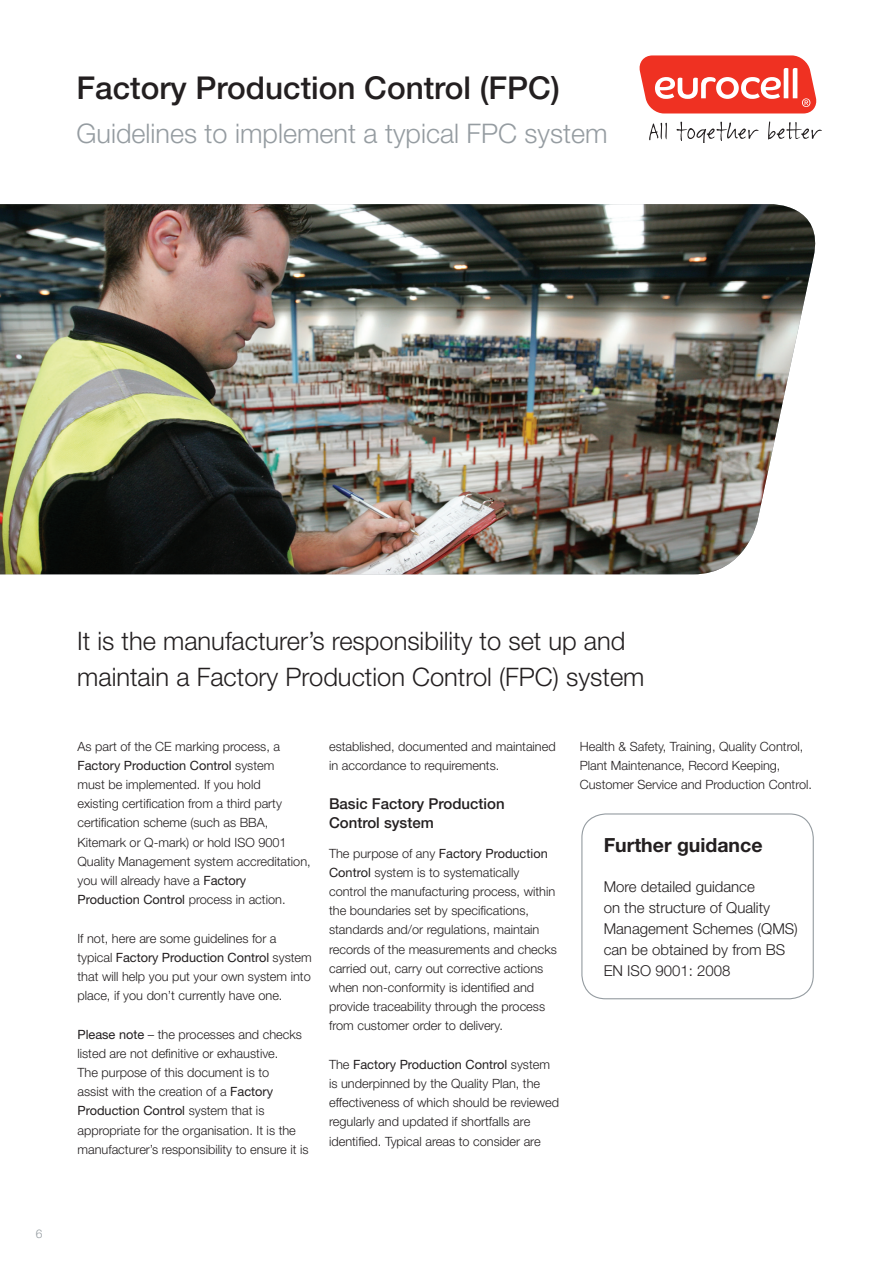
<style>
.page{position:relative;width:893px;height:1263px;background:#fff}
.page>*{position:absolute;margin:0;border:0;box-sizing:border-box;transform-origin:0 0}
.t1{font:500 31.5px "Helvetica Neue LT Std";color:#231f20}
.t2{font:300 27px "Helvetica Neue LT Std";color:#959ca1}
.t3{font:300 25.5px/36px "Helvetica Neue LT Std";color:#231f20}
.t4{font:700 19.5px "Helvetica Neue LT Std";color:#231f20}
.t5{font:300 15px/21px "Helvetica Neue LT Std";color:#231f20}
.t6{font:500 15px/19.2px "Helvetica Neue LT Std";color:#231f20}
.t7{font:300 12.75px/19.2px "Helvetica Neue LT Std";color:#231f20}
.t8{font:300 12px "Helvetica Neue LT Std";color:#959ca1}
.s1{font-weight:400}
</style>
<div class="page">
<img style="left:0;top:204px;width:816px;height:370px">
<div style="left:581px;top:813px;width:233px;height:186px;border:1px solid #959ca1;border-radius:24px"></div>
<svg style="left:677px;top:122px;width:81px;height:21px"></svg>
<svg style="left:768px;top:121px;width:54px;height:18px"></svg>
<svg style="left:639px;top:55px;width:178px;height:58px"></svg>
<svg style="left:649px;top:123px;width:18px;height:17px"></svg>
<h1 class="t1" style="left:77px;top:69px;width:485px">Factory Production Control (FPC)</h1>
<h2 class="t2" style="left:77px;top:116px;width:533px">Guidelines to implement a typical FPC system</h2>
<p class="t8" style="left:36px;top:1226px;width:8px">6</p>
<h3 class="t3" style="left:77px;top:622px;width:569px">It is the manufacturer’s responsibility to set up and maintain a Factory Production Control (FPC) system</h3>
<p class="t7" style="left:77px;top:736px;width:235px">As part of the CE marking process, a <span class="s1">Factory Production Control</span> system<br>must be implemented. If you hold<br>existing certification from a third party certification scheme (such as BBA, Kitemark or Q-mark) or hold ISO 9001<br>Quality Management system accreditation, you will already have a <span class="s1">Factory Production Control</span> process in action.</p>
<p class="t7" style="left:77px;top:928px;width:236px">If not, here are some guidelines for a typical <span class="s1">Factory Production Control</span> system that will help you put your own system into place, if you don’t currently have one.</p>
<p class="t7" style="left:77px;top:1024px;width:233px"><span class="s1">Please note</span> – the processes and checks listed are not definitive or exhaustive.<br>The purpose of this document is to<br>assist with the creation of a <span class="s1">Factory Production Control</span> system that is appropriate for the organisation. It is the manufacturer’s responsibility to ensure it is</p>
<p class="t7" style="left:329px;top:737px;width:228px">established, documented and maintained in accordance to requirements.</p>
<p class="t6" style="left:329px;top:794px;width:177px">Basic Factory Production<br>Control system</p>
<p class="t7" style="left:329px;top:843px;width:229px">The purpose of any <span class="s1">Factory Production Control</span> system is to systematically control the manufacturing process, within the boundaries set by specifications, standards and/or regulations, maintain records of the measurements and checks carried out, carry out corrective actions when non-conformity is identified and provide traceability through the process from customer order to delivery.</p>
<p class="t7" style="left:329px;top:1054px;width:232px">The <span class="s1">Factory Production Control</span> system is underpinned by the Quality Plan, the effectiveness of which should be reviewed regularly and updated if shortfalls are identified. Typical areas to consider are</p>
<p class="t7" style="left:580px;top:736px;width:234px">Health &amp; Safety, Training, Quality Control,<br>Plant Maintenance, Record Keeping,<br>Customer Service and Production Control.</p>
<h3 class="t4" style="left:604px;top:833px;width:160px">Further guidance</h3>
<p class="t5" style="left:604px;top:876px;width:196px">More detailed guidance<br>on the structure of Quality<br>Management Schemes (QMS) can be obtained by from BS<br>EN ISO 9001: 2008</p>
</div>
